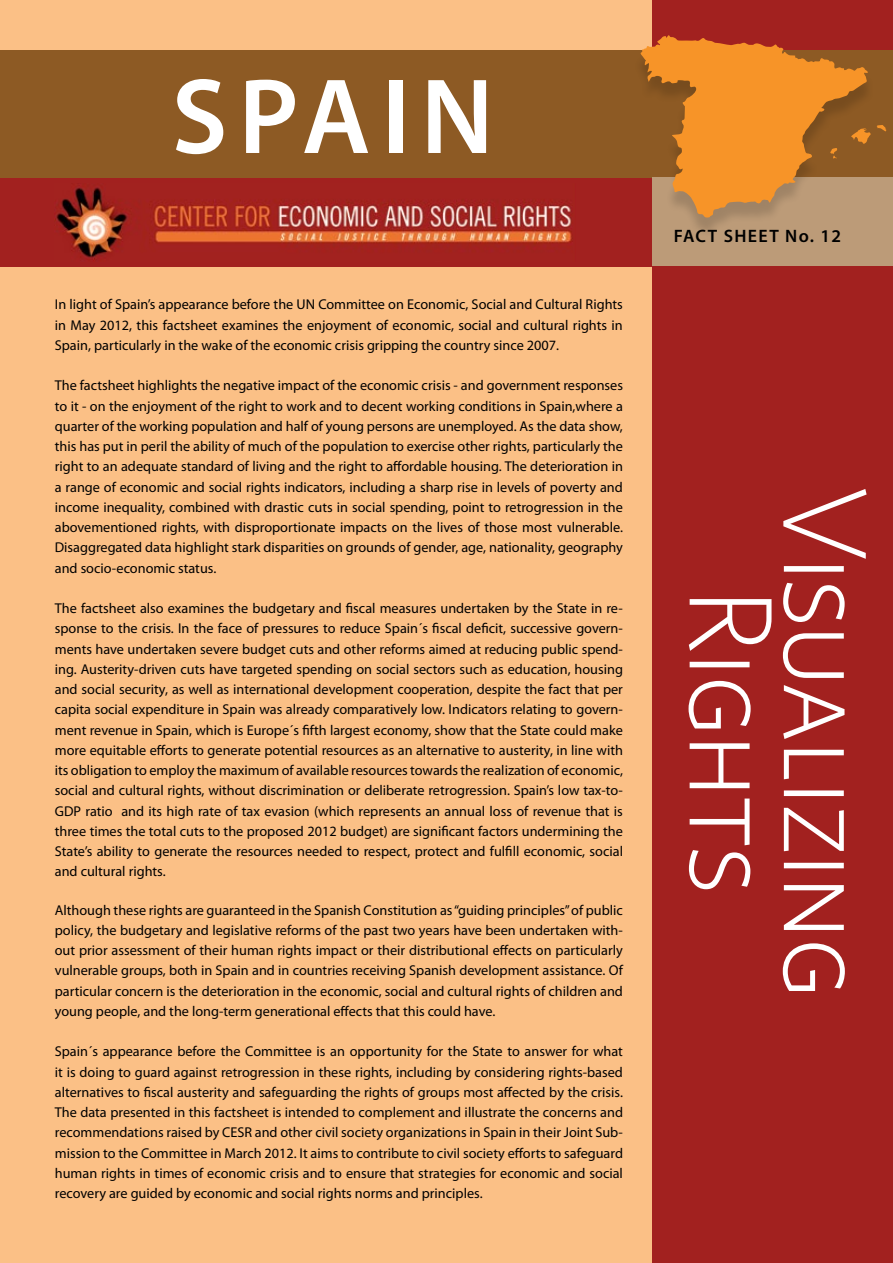
<style>
.page{position:relative;width:893px;height:1263px;background:#fbc086}
.page>*{position:absolute;margin:0;border:0;box-sizing:border-box;transform-origin:0 0}
.t1{font:600 108px "Myriad Pro";letter-spacing:.1em;color:#fff}
.t2{font:600 18px "Myriad Pro";letter-spacing:.075em;color:#000}
.t3{font:14.25px/20.2px "Myriad Pro";color:#000;text-align:justify}
</style>
<div class="page">
<div style="left:652px;top:0;width:241px;height:1263px;background:#a2211f"></div>
<div style="left:0;top:50px;width:893px;height:205px;background:#8d5a24"></div>
<div style="left:0;top:178px;width:893px;height:88px;background:#a2211f"></div>
<img style="left:56px;top:187px;width:516px;height:72px">
<svg style="left:783px;top:489px;width:84px;height:502px"></svg>
<svg style="left:688px;top:599px;width:83px;height:290px"></svg>
<div style="left:652px;top:177px;width:241px;height:89px;background:#bc9b78"></div>
<div style="left:634px;top:42px;width:241px;height:197px;background:#000;opacity:.15"></div>
<svg style="left:640px;top:35px;width:231px;height:183px"></svg>
<svg style="left:877px;top:125px;width:9px;height:7px"></svg>
<h1 class="t1" style="left:172px;top:48px;width:324px">SPAIN</h1>
<p class="t3" style="left:55px;top:294px;width:570px">In light of Spain’s appearance before the UN Committee on Economic, Social and Cultural Rights in May 2012, this factsheet examines the enjoyment of economic, social and cultural rights in Spain, particularly in the wake of the economic crisis gripping the country since 2007.</p>
<p class="t3" style="left:55px;top:375px;width:570px">The factsheet highlights the negative impact of the economic crisis - and government responses to it - on the enjoyment of the right to work and to decent working conditions in Spain,where a quarter of the working population and half of young persons are unemployed. As the data show, this has put in peril the ability of much of the population to exercise other rights, particularly the right to an adequate standard of living and the right to affordable housing. The deterioration in a range of economic and social rights indicators, including a sharp rise in levels of poverty and income inequality, combined with drastic cuts in social spending, point to retrogression in the abovementioned rights, with disproportionate impacts on the lives of those most vulnerable.<br>Disaggregated data highlight stark disparities on grounds of gender, age, nationality, geography and socio-economic status.</p>
<p class="t3" style="left:55px;top:598px;width:570px">The factsheet also examines the budgetary and fiscal measures undertaken by the State in re&shy;sponse to the crisis. In the face of pressures to reduce Spain´s fiscal deficit, successive govern&shy;ments have undertaken severe budget cuts and other reforms aimed at reducing public spend&shy;ing. Austerity-driven cuts have targeted spending on social sectors such as education, housing and social security, as well as international development cooperation, despite the fact that per capita social expenditure in Spain was already comparatively low. Indicators relating to govern&shy;ment revenue in Spain, which is Europe´s fifth largest economy, show that the State could make more equitable efforts to generate potential resources as an alternative to austerity, in line with its obligation to employ the maximum of available resources towards the realization of economic, social and cultural rights, without discrimination or deliberate retrogression. Spain’s low tax-to-GDP ratio and its high rate of tax evasion (which represents an annual loss of revenue that is three times the total cuts to the proposed 2012 budget) are significant factors undermining the State’s ability to generate the resources needed to respect, protect and fulfill economic, social and cultural rights.</p>
<p class="t3" style="left:55px;top:899px;width:570px">Although these rights are guaranteed in the Spanish Constitution as “guiding principles” of public policy, the budgetary and legislative reforms of the past two years have been undertaken with&shy;out prior assessment of their human rights impact or their distributional effects on particularly vulnerable groups, both in Spain and in countries receiving Spanish development assistance. Of particular concern is the deterioration in the economic, social and cultural rights of children and young people, and the long-term generational effects that this could have.</p>
<p class="t3" style="left:55px;top:1041px;width:570px">Spain´s appearance before the Committee is an opportunity for the State to answer for what it is doing to guard against retrogression in these rights, including by considering rights-based alternatives to fiscal austerity and safeguarding the rights of groups most affected by the crisis.<br>The data presented in this factsheet is intended to complement and illustrate the concerns and recommendations raised by CESR and other civil society organizations in Spain in their Joint Sub&shy;mission to the Committee in March 2012. It aims to contribute to civil society efforts to safeguard human rights in times of economic crisis and to ensure that strategies for economic and social recovery are guided by economic and social rights norms and principles.</p>
<p class="t2" style="left:674px;top:225px;width:169px">FACT SHEET No. 12</p>
</div>
